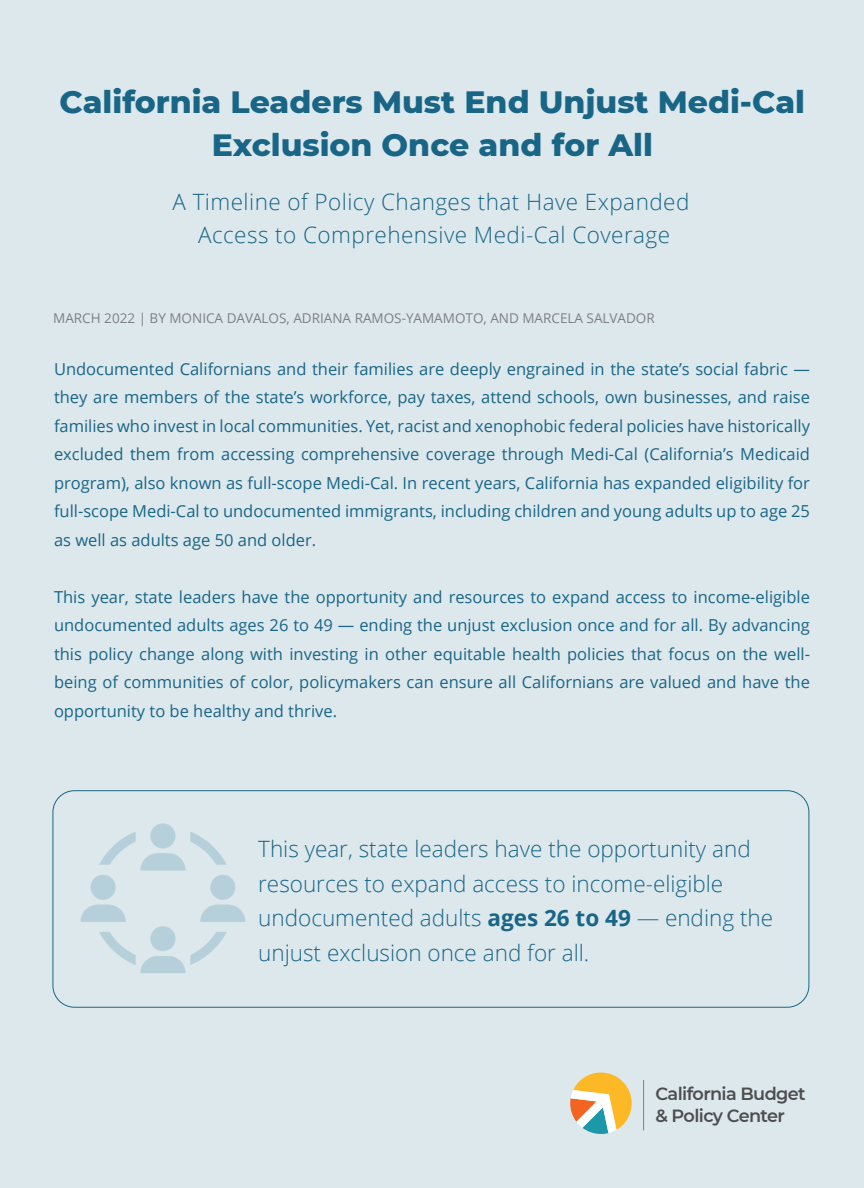
<style>
.page{position:relative;width:864px;height:1188px;background:#dce8ec}
.page>*{position:absolute;margin:0;border:0;box-sizing:border-box;transform-origin:0 0}
.t1{font:800 31.5px "Montserrat";color:#196586}
.t2{font:300 22.5px/34.5px "Open Sans";color:#196586}
.t3{font:300 22.5px "Open Sans";letter-spacing:.02em;color:#196586}
.t4{font:600 17.7px/21.1px "Montserrat";letter-spacing:-.035em;color:#4d4d4f}
.t5{font:16.5px/28.5px "Open Sans";color:#196586;text-align:justify}
.t6{font:13.5px "Open Sans";color:#807f84}
.s1{font-weight:700}
</style>
<div class="page">
<hr style="left:643px;top:1080px;width:1px;height:50px;background:#807f84">
<svg style="left:570px;top:1073px;width:62px;height:61px"></svg>
<img style="left:80px;top:823px;width:166px;height:150px">
<div style="left:53px;top:790px;width:756px;height:218px;border:1px solid #196586;border-radius:22px"></div>
<p class="t1" style="left:60px;top:78px;width:747px">California Leaders Must End Unjust Medi-Cal</p>
<p class="t1" style="left:212px;top:122px;width:443px">Exclusion Once and for All</p>
<p class="t3" style="left:172px;top:186px;width:518px">A Timeline of Policy Changes that Have Expanded</p>
<p class="t3" style="left:198px;top:219px;width:474px">Access to Comprehensive Medi-Cal Coverage</p>
<p class="t6" style="left:53px;top:309px;width:603px">MARCH 2022 | BY MONICA DAVALOS, ADRIANA RAMOS-YAMAMOTO, AND MARCELA SALVADOR</p>
<p class="t5" style="left:54px;top:354px;width:758px">Undocumented Californians and their families are deeply engrained in the state’s social fabric — they are members of the state’s workforce, pay taxes, attend schools, own businesses, and raise families who invest in local communities. Yet, racist and xenophobic federal policies have historically excluded them from accessing comprehensive coverage through Medi-Cal (California’s Medicaid program), also known as full-scope Medi-Cal. In recent years, California has expanded eligibility for full-scope Medi-Cal to undocumented immigrants, including children and young adults up to age 25 as well as adults age 50 and older.</p>
<p class="t5" style="left:54px;top:582px;width:758px">This year, state leaders have the opportunity and resources to expand access to income-eligible undocumented adults ages 26 to 49 — ending the unjust exclusion once and for all. By advancing this policy change along with investing in other equitable health policies that focus on the well&shy;being of communities of color, policymakers can ensure all Californians are valued and have the opportunity to be healthy and thrive.</p>
<p class="t2" style="left:258px;top:831px;width:516px">This year, state leaders have the opportunity and resources to expand access to income-eligible undocumented adults <span class="s1">ages 26 to 49</span> — ending the unjust exclusion once and for all.</p>
<p class="t4" style="left:656px;top:1083px;width:152px">California Budget &amp; Policy Center</p>
</div>
